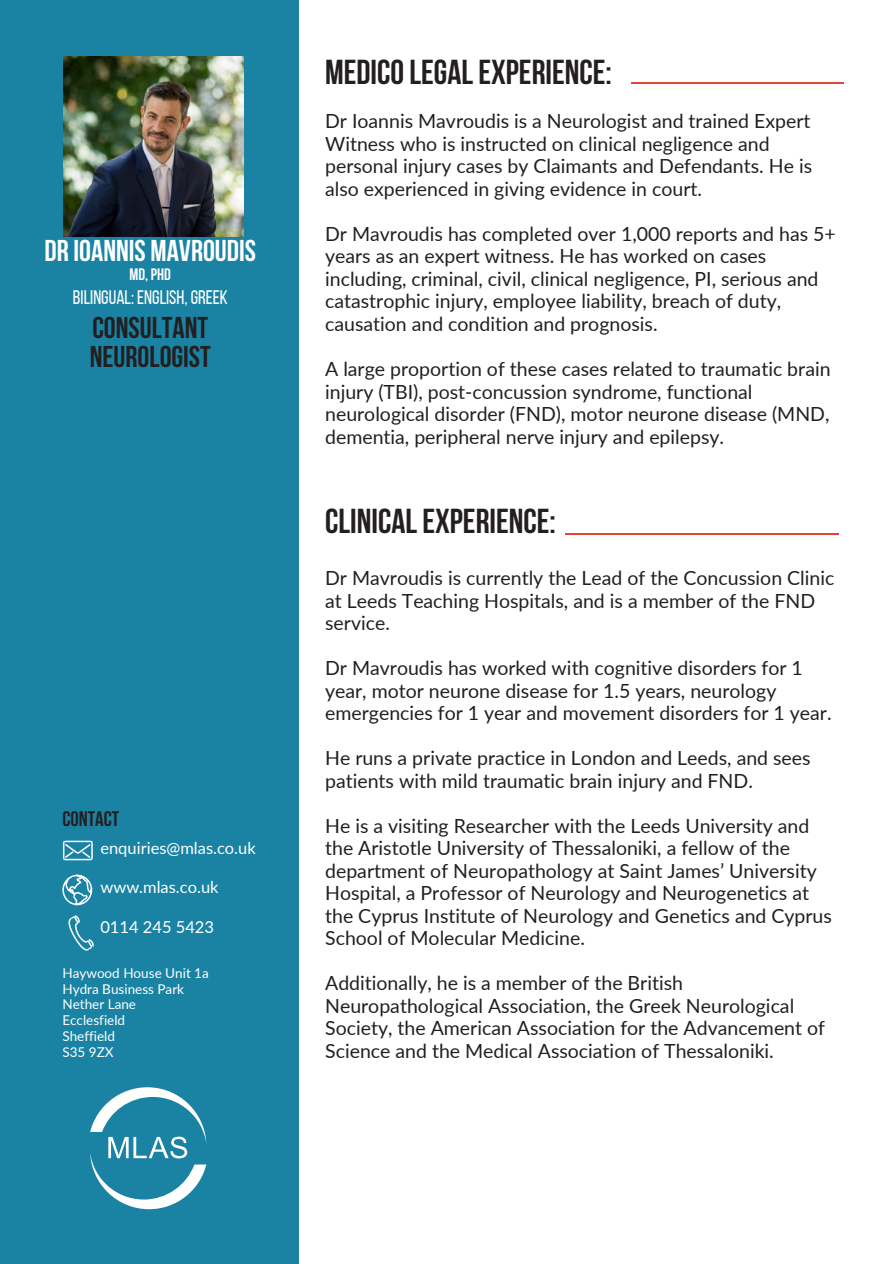
<style>
.page{position:relative;width:893px;height:1264px;background:#fff}
.page>*{position:absolute;margin:0;border:0;box-sizing:border-box;transform-origin:0 0}
.t1{font:700 34.5px "Bebas Neue";color:#231f20}
.t2{font:700 30px/29.2px "Bebas Neue";color:#231f20}
.t3{font:700 30px "Bebas Neue";color:#fff}
.t4{font:700 21px "Bebas Neue";color:#231f20}
.t5{font:19.5px/22.5px "Lato";color:#231f20}
.t6{font:19.5px "Bebas Neue";color:#fff}
.t7{font:16.5px "Lato";color:#fff}
.t8{font:700 16.5px "Bebas Neue";color:#fff}
.t9{font:13.5px/15.8px "Lato";color:#fff}
</style>
<div class="page">
<div style="left:0;top:0;width:298px;height:1263px;background:#1a83a4"></div>
<svg style="left:62px;top:840px;width:31px;height:65px"></svg>
<svg style="left:90px;top:1087px;width:116px;height:122px"></svg>
<img style="left:63px;top:56px;width:180px;height:180px">
<hr style="left:565px;top:533px;width:274px;height:2px;background:#e24634">
<hr style="left:631px;top:82px;width:213px;height:2px;background:#e24634">
<h4 class="t3" style="left:45px;top:238px;width:213px">DR IOANNIS MAVROUDIS</h4>
<h4 class="t8" style="left:130px;top:268px;width:43px">MD, PHD</h4>
<h4 class="t2" style="left:90px;top:315px;width:123px">CONSULTANT<br>NEUROLOGIST</h4>
<h4 class="t6" style="left:73px;top:289px;width:156px">BILINGUAL: ENGLISH, GREEK</h4>
<p class="t4" style="left:62px;top:810px;width:58px">CONTACT</p>
<h2 class="t7" style="left:100px;top:837px;width:157px">enquiries@mlas.co.uk</h2>
<h2 class="t7" style="left:100px;top:877px;width:120px">www.mlas.co.uk</h2>
<h2 class="t7" style="left:100px;top:916px;width:115px">0114 245 5423</h2>
<h2 class="t9" style="left:62px;top:964px;width:148px">Haywood House Unit 1a<br>Hydra Business Park<br>Nether Lane</h2>
<h4 class="t9" style="left:62px;top:1011px;width:64px">Ecclesfield</h4>
<h3 class="t9" style="left:62px;top:1027px;width:54px">Sheffield</h3>
<h5 class="t9" style="left:62px;top:1043px;width:53px">S35 9ZX</h5>
<h4 class="t1" style="left:325px;top:58px;width:288px">MEDIC0LEGALEXPERIENCE:</h4>
<h1 class="t5" style="left:325px;top:110px;width:488px">Dr Ioannis Mavroudis is a Neurologist and trained Expert Witness who is instructed on clinical negligence and personal injury cases by Claimants and Defendants. He is also experienced in giving evidence in court.</h1>
<h4 class="t5" style="left:325px;top:222px;width:512px">Dr Mavroudis has completed over 1,000 reports and has 5+ years as an expert witness. He has worked on cases including, criminal, civil, clinical negligence, PI, serious and catastrophic injury, employee liability, breach of duty, causation and condition and prognosis.</h4>
<h4 class="t5" style="left:325px;top:357px;width:507px">A large proportion of these cases related to traumatic brain injury (TBI), post-concussion syndrome, functional neurological disorder (FND), motor neurone disease (MND, dementia, peripheral nerve injury and epilepsy.</h4>
<p class="t1" style="left:325px;top:507px;width:232px">CLINICALEXPERIENCE:</p>
<p class="t5" style="left:325px;top:566px;width:510px">Dr Mavroudis is currently the Lead of the Concussion Clinic at Leeds Teaching Hospitals, and is a member of the FND service.</p>
<p class="t5" style="left:325px;top:656px;width:508px">Dr Mavroudis has worked with cognitive disorders for 1 year, motor neurone disease for 1.5 years, neurology emergencies for 1 year and movement disorders for 1 year.</p>
<h1 class="t5" style="left:325px;top:746px;width:487px">He runs a private practice in London and Leeds, and sees patients with mild traumatic brain injury and FND.</h1>
<h4 class="t5" style="left:325px;top:814px;width:508px">He is a visiting Researcher with the Leeds University and the Aristotle University of Thessaloniki, a fellow of the department of Neuropathology at Saint James’ University Hospital, a Professor of Neurology and Neurogenetics at the Cyprus Institute of Neurology and Genetics and Cyprus School of Molecular Medicine.</h4>
<h4 class="t5" style="left:325px;top:971px;width:501px">Additionally, he is a member of the British Neuropathological Association, the Greek Neurological Society, the American Association for the Advancement of Science and the Medical Association of Thessaloniki.</h4>
</div>
